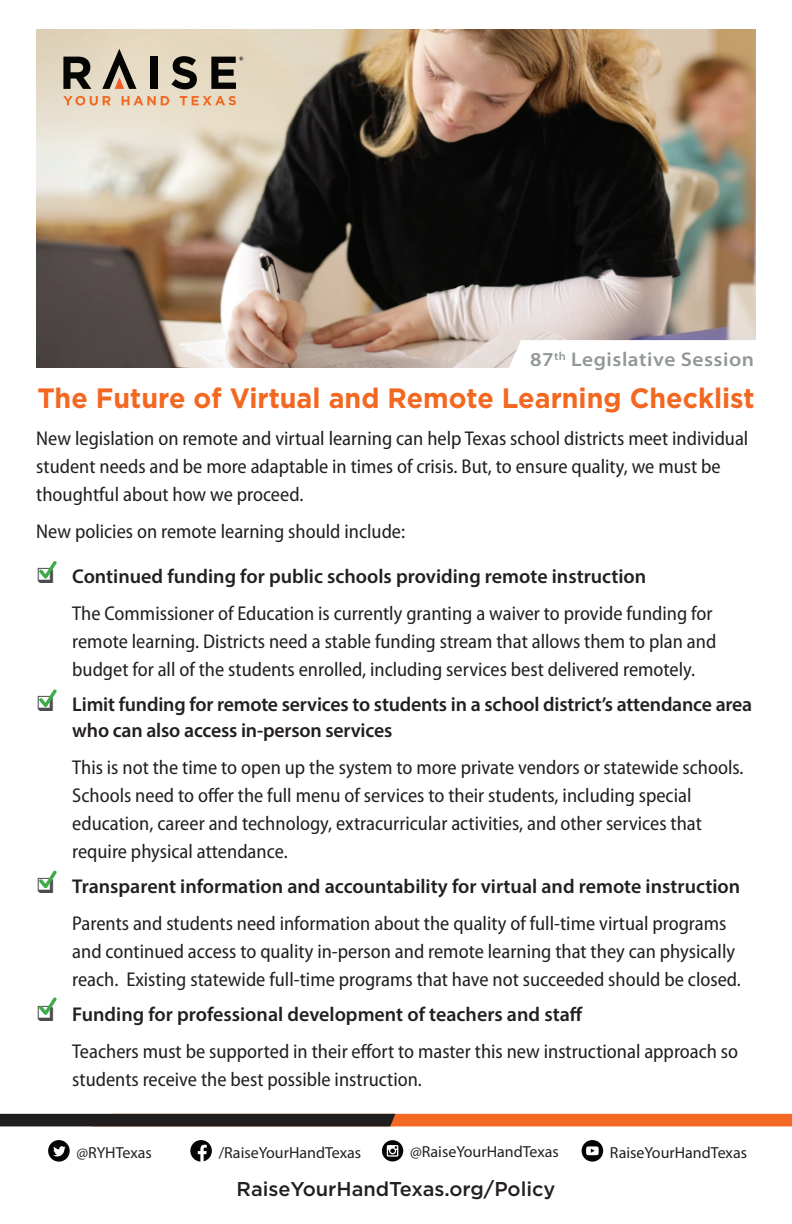
<style>
.page{position:relative;width:792px;height:1224px;background:#fff}
.page>*{position:absolute;margin:0;border:0;box-sizing:border-box;transform-origin:0 0}
.t1{font:700 28px "Gotham";color:#f36821;scale:.96 1}
.t2{font:semi-condensed 20px/28px "Myriad Pro";color:#231f20}
.t3{font:600 20px/26px "Myriad Pro";color:#231f20}
.t4{font:500 20px "Gotham";color:#231f20}
.t5{font:600 semi-expanded 19.8px "Myriad Pro";letter-spacing:.025em;color:#929799}
.t6{font:16px "Myriad Pro";color:#231f20}
</style>
<div class="page">
<img style="left:36px;top:29px;width:720px;height:338px">
<svg style="left:63px;top:57px;width:28px;height:32px"></svg>
<div style="left:150px;top:57px;width:7px;height:32px;background:#050504"></div>
<svg style="left:171px;top:56px;width:26px;height:33px"></svg>
<svg style="left:102px;top:49px;width:35px;height:40px"></svg>
<svg style="left:211px;top:57px;width:32px;height:32px"></svg>
<svg style="left:63px;top:96px;width:48px;height:10px"></svg>
<svg style="left:122px;top:96px;width:47px;height:9px"></svg>
<svg style="left:180px;top:96px;width:56px;height:9px"></svg>
<svg style="left:48px;top:1140px;width:22px;height:22px"></svg>
<svg style="left:190px;top:1140px;width:22px;height:22px"></svg>
<svg style="left:382px;top:1140px;width:21px;height:21px"></svg>
<svg style="left:582px;top:1140px;width:21px;height:22px"></svg>
<svg style="left:0;top:1114px;width:792px;height:12px;background:#8a4220"></svg>
<svg style="left:504px;top:340px;width:252px;height:28px"></svg>
<svg style="left:39px;top:561px;width:18px;height:18px"></svg>
<svg style="left:39px;top:689px;width:18px;height:18px"></svg>
<svg style="left:39px;top:871px;width:18px;height:18px"></svg>
<svg style="left:39px;top:997px;width:18px;height:18px"></svg>
<p class="t5" style="left:530px;top:349px;width:225px">87<sup>th</sup> Legislative Session</p>
<h1 class="t1" style="left:37px;top:379px;width:749px">The Future of Virtual and Remote Learning Checklist</h1>
<p class="t2" style="left:36px;top:425px;width:714px">New legislation on remote and virtual learning can help Texas school districts meet individual student needs and be more adaptable in times of crisis. But, to ensure quality, we must be thoughtful about how we proceed.</p>
<p class="t2" style="left:36px;top:518px;width:370px">New policies on remote learning should include:</p>
<p class="t3" style="left:72px;top:563px;width:576px">Continued funding for public schools providing remote instruction</p>
<p class="t2" style="left:72px;top:600px;width:646px">The Commissioner of Education is currently granting a waiver to provide funding for remote learning. Districts need a stable funding stream that allows them to plan and budget for all of the students enrolled, including services best delivered remotely.</p>
<p class="t3" style="left:72px;top:691px;width:682px">Limit funding for remote services to students in a school district’s attendance area who can also access in-person services</p>
<p class="t2" style="left:72px;top:754px;width:673px">This is not the time to open up the system to more private vendors or statewide schools.<br>Schools need to offer the full menu of services to their students, including special education, career and technology, extracurricular activities, and other services that require physical attendance.</p>
<p class="t3" style="left:72px;top:873px;width:669px">Transparent information and accountability for virtual and remote instruction</p>
<p class="t2" style="left:72px;top:910px;width:670px">Parents and students need information about the quality of full-time virtual programs and continued access to quality in-person and remote learning that they can physically reach. Existing statewide full-time programs that have not succeeded should be closed.</p>
<p class="t3" style="left:72px;top:1001px;width:512px">Funding for professional development of teachers and staff</p>
<p class="t2" style="left:72px;top:1037px;width:667px">Teachers must be supported in their effort to master this new instructional approach so students receive the best possible instruction.</p>
<p class="t6" style="left:76px;top:1142px;width:77px">@RYHTexas</p>
<p class="t6" style="left:219px;top:1142px;width:144px">/RaiseYourHandTexas</p>
<p class="t6" style="left:410px;top:1142px;width:150px">@RaiseYourHandTexas</p>
<p class="t6" style="left:610px;top:1142px;width:139px">RaiseYourHandTexas</p>
<p class="t4" style="left:237px;top:1176px;width:320px">RaiseYourHandTexas.org/Policy</p>
</div>
